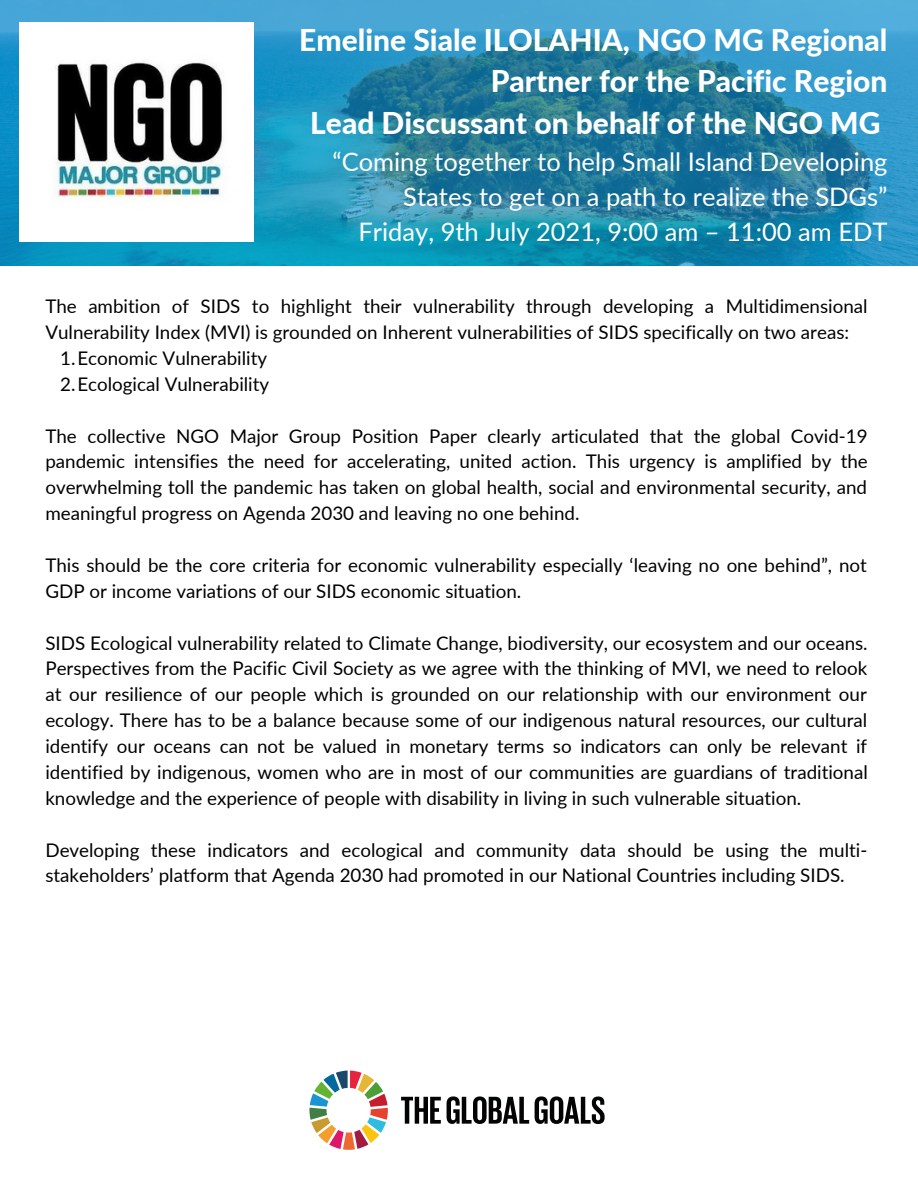
<style>
.page{position:relative;width:918px;height:1188px;background:#fff}
.page>*{position:absolute;margin:0;border:0;box-sizing:border-box;transform-origin:0 0}
.t1{font:800 30px/41.7px "Lato";color:#fff;text-align:right}
.t2{font:25.5px/34.8px "Lato";color:#fff;text-align:right}
.t3{font:18.75px/25.8px "Lato";color:#000}
</style>
<div class="page">
<svg style="left:0;top:0;width:918px;height:266px;background:#268db4"></svg>
<img style="left:19px;top:22px;width:234px;height:220px">
<svg style="left:309px;top:1071px;width:79px;height:78px"></svg>
<svg style="left:447px;top:1096px;width:82px;height:28px"></svg>
<svg style="left:535px;top:1096px;width:69px;height:28px"></svg>
<svg style="left:401px;top:1097px;width:40px;height:27px"></svg>
<p class="t1" style="left:299px;top:18px;width:590px">Emeline Siale ILOLAHIA, NGO MG Regional<br>Partner for the Pacific Region</p>
<p class="t1" style="left:310px;top:102px;width:572px">Lead Discussant on behalf of the NGO MG</p>
<p class="t2" style="left:332px;top:144px;width:557px">“Coming together to help Small Island Developing<br>States to get on a path to realize the SDGs”</p>
<p class="t2" style="left:359px;top:214px;width:531px">Friday, 9th July 2021, 9:00 am – 11:00 am EDT</p>
<p class="t3" style="left:45px;top:293px;width:824px">The ambition of SIDS to highlight their vulnerability through developing a Multidimensional<br>Vulnerability Index (MVI) is grounded on Inherent vulnerabilities of SIDS specifically on two areas:</p>
<p class="t3" style="left:60px;top:345px;width:208px">1.Economic Vulnerability</p>
<p class="t3" style="left:60px;top:371px;width:211px">2.Ecological Vulnerability</p>
<p class="t3" style="left:45px;top:422px;width:824px;text-align:justify">The collective NGO Major Group Position Paper clearly articulated that the global Covid-19 pandemic intensifies the need for accelerating, united action. This urgency is amplified by the overwhelming toll the pandemic has taken on global health, social and environmental security, and meaningful progress on Agenda 2030 and leaving no one behind.</p>
<p class="t3" style="left:45px;top:552px;width:823px">This should be the core criteria for economic vulnerability especially ‘leaving no one behind”, not<br>GDP or income variations of our SIDS economic situation.</p>
<p class="t3" style="left:45px;top:629px;width:824px;text-align:justify">SIDS Ecological vulnerability related to Climate Change, biodiversity, our ecosystem and our oceans.<br>Perspectives from the Pacific Civil Society as we agree with the thinking of MVI, we need to relook at our resilience of our people which is grounded on our relationship with our environment our ecology. There has to be a balance because some of our indigenous natural resources, our cultural identify our oceans can not be valued in monetary terms so indicators can only be relevant if identified by indigenous, women who are in most of our communities are guardians of traditional knowledge and the experience of people with disability in living in such vulnerable situation.</p>
<p class="t3" style="left:45px;top:836px;width:824px">Developing these indicators and ecological and community data should be using the multi&shy;stakeholders’ platform that Agenda 2030 had promoted in our National Countries including SIDS.</p>
</div>
